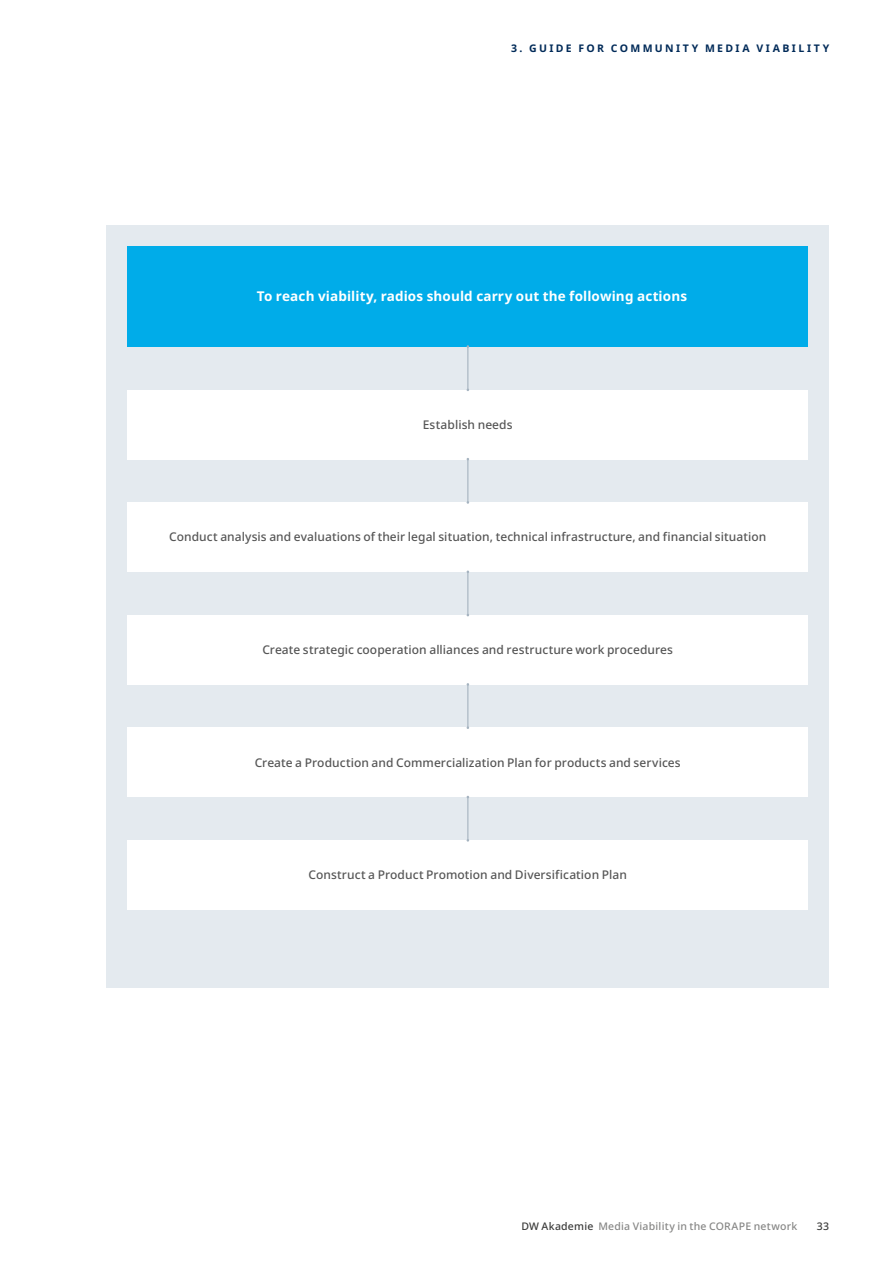
<style>
.page{position:relative;width:893px;height:1263px;background:#fff}
.page>*{position:absolute;margin:0;border:0;box-sizing:border-box;transform-origin:0 0}
.t1{font:700 13.5px "Noto Sans";letter-spacing:.01em;color:#fff}
.t2{font:500 12px "Noto Sans";letter-spacing:.005em;color:#565656}
.t3{font:500 10.5px "Noto Sans";letter-spacing:.02em;color:#878786}
.t4{font:700 10.5px "Noto Sans";letter-spacing:.23em;color:#002a58}
.t5{font:500 10.5px "Noto Sans";color:#3b3b3a}
.s1{color:#3b3b3a}
</style>
<div class="page">
<div style="left:106px;top:225px;width:723px;height:763px;background:#e4eaef"></div>
<div style="left:128px;top:247px;width:680px;height:99px;background:#00ace9"></div>
<div style="left:128px;top:390px;width:680px;height:69px;background:#fff"></div>
<div style="left:128px;top:615px;width:680px;height:69px;background:#fff"></div>
<div style="left:128px;top:502px;width:680px;height:70px;background:#fff"></div>
<div style="left:128px;top:728px;width:680px;height:69px;background:#fff"></div>
<div style="left:128px;top:840px;width:680px;height:70px;background:#fff"></div>
<hr style="left:467px;top:346px;width:1px;height:44px;background:#a5b3c0">
<hr style="left:467px;top:459px;width:1px;height:43px;background:#a5b3c0">
<hr style="left:467px;top:572px;width:1px;height:43px;background:#a5b3c0">
<hr style="left:467px;top:684px;width:1px;height:44px;background:#a5b3c0">
<hr style="left:467px;top:797px;width:1px;height:43px;background:#a5b3c0">
<p class="t4" style="left:511px;top:41px;width:320px">3. GUIDE FOR COMMUNITY MEDIA VIABILITY</p>
<p class="t1" style="left:257px;top:287px;width:432px">To reach viability, radios should carry out the following actions</p>
<p class="t2" style="left:423px;top:416px;width:91px">Establish needs</p>
<p class="t2" style="left:169px;top:529px;width:599px">Conduct analysis and evaluations of their legal situation, technical infrastructure, and financial situation</p>
<p class="t2" style="left:262px;top:641px;width:412px">Create strategic cooperation alliances and restructure work procedures</p>
<p class="t2" style="left:255px;top:754px;width:428px">Create a Production and Commercialization Plan for products and services</p>
<p class="t2" style="left:309px;top:866px;width:320px">Construct a Product Promotion and Diversification Plan</p>
<p class="t3" style="left:521px;top:1219px;width:277px"><span class="s1">DW Akademie</span> Media Viability in the CORAPE network</p>
<p class="t5" style="left:817px;top:1219px;width:14px">33</p>
</div>
